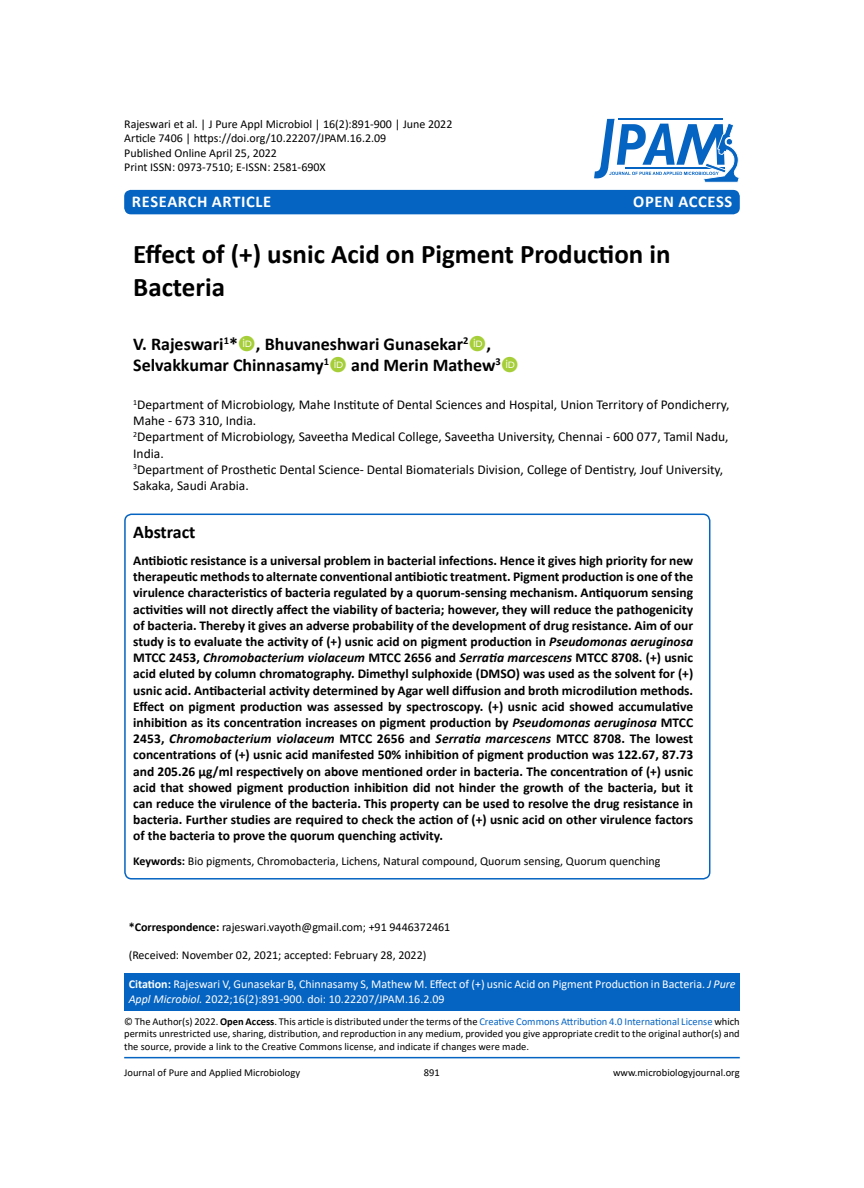
<style>
.page{position:relative;width:864px;height:1188px;background:#fff}
.page>*{position:absolute;margin:0;border:0;box-sizing:border-box;transform-origin:0 0}
.t1{font:700 27px/32.4px "Calibri";color:#000}
.t2{font:700 18px/21.6px "Calibri";color:#000}
.t3{font:700 16.5px "Calibri";letter-spacing:.04em;color:#fff}
.t4{font:700 13.5px/16.2px "Calibri";color:#000;text-align:justify}
.t5{font:13.5px/16.2px "Calibri";color:#000}
.t6{font:12px/14.4px "Calibri";color:#000}
.t7{font:12px/14.4px "Calibri";color:#fff}
.t8{font:10.5px/12.6px "Calibri";color:#000;text-align:justify}
.s1{font-style:italic}
.s2{font-weight:700}
.s3{color:#0563c1}
</style>
<div class="page">
<div style="left:124px;top:973px;width:616px;height:38px;background:#0563c1"></div>
<hr style="left:124px;top:1057px;width:616px;height:1px;background:#0563c1">
<div style="left:124px;top:190px;width:616px;height:24px;background:#0563c1;border-radius:7px"></div>
<svg style="left:594px;top:119px;width:145px;height:64px"></svg>
<div style="left:124px;top:514px;width:586px;height:366px;border:2px solid #0563c1;border-radius:7px"></div>
<p class="t6" style="left:124px;top:116px;width:330px">Rajeswari et al. | J Pure Appl Microbiol | 16(2):891-900 | June 2022<br>Article 7406 | https://doi.org/10.22207/JPAM.16.2.09<br>Published Online April 25, 2022<br>Print ISSN: 0973-7510; E-ISSN: 2581-690X</p>
<p class="t3" style="left:132px;top:189px;width:141px">Research Article</p>
<p class="t3" style="left:633px;top:189px;width:84px">OPEN ACCESS</p>
<h1 class="t1" style="left:133px;top:238px;width:539px">Effect of (+) usnic Acid on Pigment Production in<br>Bacteria</h1>
<h2 class="t2" style="left:133px;top:333px;width:369px">V. Rajeswari<sup>1</sup>* , Bhuvaneshwari Gunasekar<sup>2</sup> ,<br>Selvakkumar Chinnasamy<sup>1</sup> and Merin Mathew<sup>3</sup></h2>
<p class="t5" style="left:133px;top:396px;width:598px"><sup>1</sup>Department of Microbiology, Mahe Institute of Dental Sciences and Hospital, Union Territory of Pondicherry, Mahe - 673 310, India.<br><sup>2</sup>Department of Microbiology, Saveetha Medical College, Saveetha University, Chennai - 600 077, Tamil Nadu, India.<br><sup>3</sup>Department of Prosthetic Dental Science- Dental Biomaterials Division, College of Dentistry, Jouf University, Sakaka, Saudi Arabia.</p>
<h2 class="t2" style="left:133px;top:521px;width:64px">Abstract</h2>
<p class="t4" style="left:133px;top:552px;width:562px">Antibiotic resistance is a universal problem in bacterial infections. Hence it gives high priority for new therapeutic methods to alternate conventional antibiotic treatment. Pigment production is one of the virulence characteristics of bacteria regulated by a quorum-sensing mechanism. Antiquorum sensing activities will not directly affect the viability of bacteria; however, they will reduce the pathogenicity of bacteria. Thereby it gives an adverse probability of the development of drug resistance. Aim of our study is to evaluate the activity of (+) usnic acid on pigment production in <span class="s1">Pseudomonas aeruginosa </span>MTCC 2453, <span class="s1">Chromobacterium violaceum</span> MTCC 2656 and <span class="s1">Serratia marcescens</span> MTCC 8708. (+) usnic acid eluted by column chromatography. Dimethyl sulphoxide (DMSO) was used as the solvent for (+) usnic acid. Antibacterial activity determined by Agar well diffusion and broth microdilution methods.<br>Effect on pigment production was assessed by spectroscopy. (+) usnic acid showed accumulative inhibition as its concentration increases on pigment production by <span class="s1">Pseudomonas aeruginosa</span> MTCC 2453, <span class="s1">Chromobacterium violaceum</span> MTCC 2656 and <span class="s1">Serratia marcescens</span> MTCC 8708. The lowest concentrations of (+) usnic acid manifested 50% inhibition of pigment production was 122.67, 87.73 and 205.26 µg/ml respectively on above mentioned order in bacteria. The concentration of (+) usnic acid that showed pigment production inhibition did not hinder the growth of the bacteria, but it can reduce the virulence of the bacteria. This property can be used to resolve the drug resistance in bacteria. Further studies are required to check the action of (+) usnic acid on other virulence factors of the bacteria to prove the quorum quenching activity.</p>
<p class="t6" style="left:133px;top:854px;width:529px"><span class="s2">Keywords:</span> Bio pigments, Chromobacteria, Lichens, Natural compound, Quorum sensing, Quorum quenching</p>
<p class="t6" style="left:129px;top:919px;width:323px"><span class="s2">*Correspondence:</span> rajeswari.vayoth@gmail.com; +91 9446372461</p>
<p class="t6" style="left:129px;top:948px;width:299px">(Received: November 02, 2021; accepted: February 28, 2022)</p>
<p class="t7" style="left:129px;top:977px;width:609px"><span class="s2">Citation:</span> Rajeswari V, Gunasekar B, Chinnasamy S, Mathew M. Effect of (+) usnic Acid on Pigment Production in Bacteria. <span class="s1">J Pure<br>Appl Microbiol.</span> 2022;16(2):891-900. doi: 10.22207/JPAM.16.2.09</p>
<p class="t8" style="left:124px;top:1015px;width:617px">© The Author(s) 2022. <span class="s2">Open Access</span>. This article is distributed under the terms of the <span class="s3">Creative Commons Attribution 4.0 International License</span> which permits unrestricted use, sharing, distribution, and reproduction in any medium, provided you give appropriate credit to the original author(s) and the source, provide a link to the Creative Commons license, and indicate if changes were made.</p>
<p class="t8" style="left:124px;top:1066px;width:177px">Journal of Pure and Applied Microbiology</p>
<p class="t8" style="left:424px;top:1066px;width:17px">891</p>
<p class="t8" style="left:613px;top:1066px;width:128px">www.microbiologyjournal.org</p>
</div>
